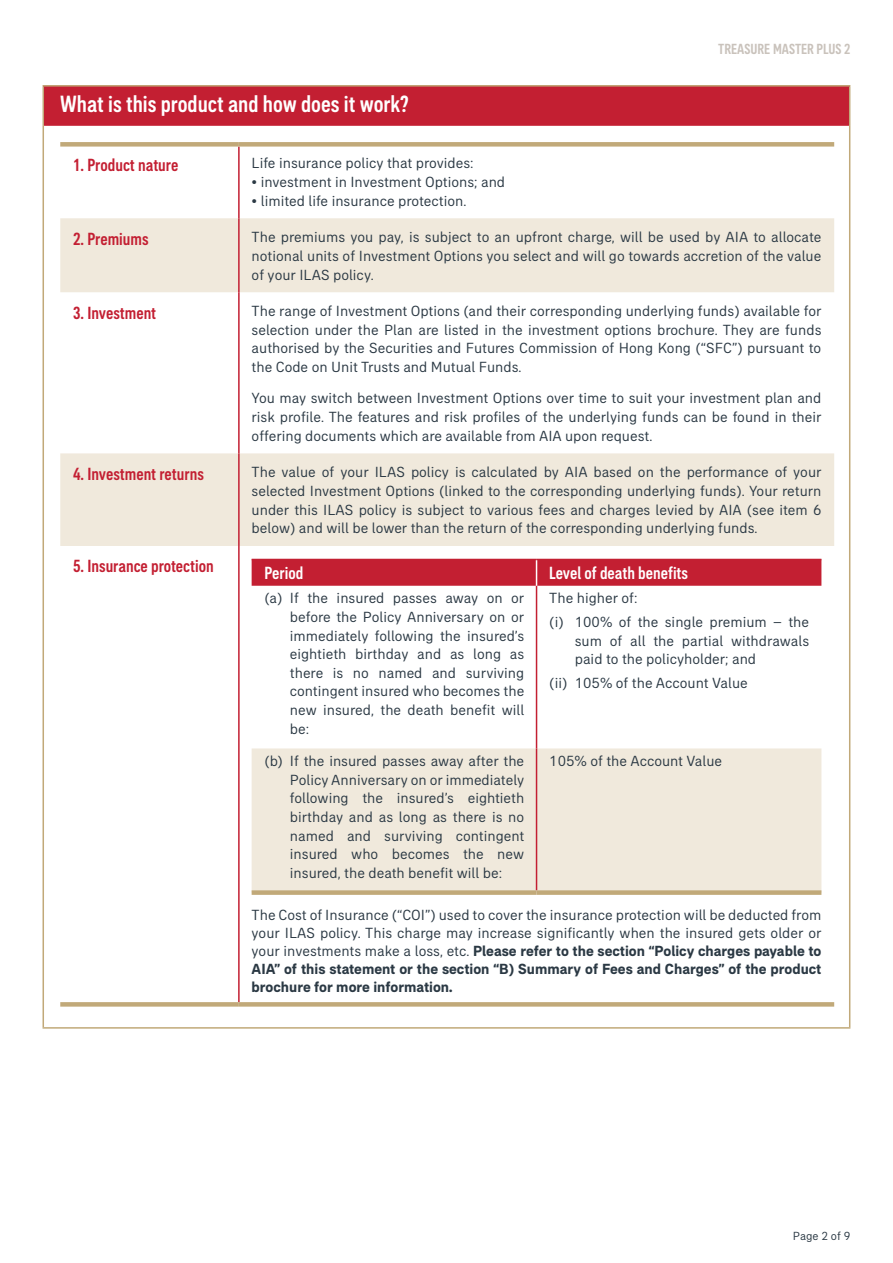
<style>
.page{position:relative;width:893px;height:1263px;background:#fff}
.page>*{position:absolute;margin:0;border:0;box-sizing:border-box;transform-origin:0 0}
.t1{font:500 condensed 24px "AIA Everest";color:#fff}
.t2{font:500 condensed 18px "AIA Everest";color:#c31f32}
.t3{font:500 condensed 18px "AIA Everest";color:#fff}
.t4{font:15px/18.6px "AIA Everest";color:#2b3944;text-align:justify}
.t5{font:500 condensed 15px "AIA Everest";color:#c9c2bb}
.t6{font:12px "AIA Everest";color:#2b3944}
.s1{font-weight:700}
</style>
<div class="page">
<div style="left:43px;top:86px;width:807px;height:39px;background:#c31f32"></div>
<hr style="left:43px;top:85px;width:807px;height:2px;background:#c1a979">
<hr style="left:43px;top:87px;width:1px;height:38px;background:#c1a979">
<hr style="left:849px;top:87px;width:1px;height:38px;background:#c1a979">
<hr style="left:43px;top:125px;width:1px;height:902px;background:#c1a979">
<hr style="left:849px;top:125px;width:1px;height:902px;background:#c1a979">
<hr style="left:43px;top:1027px;width:807px;height:2px;background:#c1a979">
<hr style="left:44px;top:124px;width:805px;height:2px;background:#c31f32">
<svg style="left:60px;top:218px;width:774px;height:328px;fill:#f0e9dc"></svg>
<hr style="left:238px;top:147px;width:2px;height:71px;background:#c31f32">
<hr style="left:238px;top:218px;width:2px;height:74px;background:#c31f32">
<hr style="left:238px;top:292px;width:2px;height:161px;background:#c31f32">
<hr style="left:238px;top:453px;width:2px;height:93px;background:#c31f32">
<hr style="left:238px;top:546px;width:2px;height:456px;background:#c31f32">
<div style="left:60px;top:142px;width:179px;height:5px;background:#c1a979"></div>
<div style="left:239px;top:142px;width:595px;height:5px;background:#c1a979"></div>
<div style="left:60px;top:1002px;width:179px;height:5px;background:#c1a979"></div>
<div style="left:239px;top:1002px;width:595px;height:5px;background:#c1a979"></div>
<div style="left:252px;top:748px;width:569px;height:142px;background:#f0e9dc"></div>
<hr style="left:536px;top:586px;width:1px;height:162px;background:#c31f32">
<hr style="left:536px;top:748px;width:1px;height:142px;background:#c31f32">
<div style="left:252px;top:559px;width:569px;height:27px;background:#c31f32"></div>
<div style="left:252px;top:890px;width:284px;height:5px;background:#c1a979"></div>
<div style="left:536px;top:890px;width:285px;height:5px;background:#c1a979"></div>
<h1 class="t1" style="left:60px;top:91px;width:350px">What is this product and how does it work?</h1>
<p class="t5" style="left:718px;top:40px;width:134px">TREASURE MASTER PLUS 2</p>
<p class="t2" style="left:73px;top:154px;width:107px">1. Product nature</p>
<p class="t4" style="left:252px;top:154px;width:223px">Life insurance policy that provides:</p>
<p class="t4" style="left:252px;top:172px;width:255px">• investment in Investment Options; and</p>
<p class="t4" style="left:252px;top:191px;width:216px">• limited life insurance protection.</p>
<p class="t2" style="left:73px;top:228px;width:77px">2. Premiums</p>
<p class="t4" style="left:252px;top:228px;width:571px">The premiums you pay, is subject to an upfront charge, will be used by AIA to allocate notional units of Investment Options you select and will go towards accretion of the value of your ILAS policy.</p>
<p class="t2" style="left:73px;top:302px;width:85px">3. Investment</p>
<p class="t4" style="left:252px;top:302px;width:571px">The range of Investment Options (and their corresponding underlying funds) available for selection under the Plan are listed in the investment options brochure. They are funds authorised by the Securities and Futures Commission of Hong Kong (“SFC”) pursuant to the Code on Unit Trusts and Mutual Funds.</p>
<p class="t4" style="left:252px;top:389px;width:571px">You may switch between Investment Options over time to suit your investment plan and risk profile. The features and risk profiles of the underlying funds can be found in their offering documents which are available from AIA upon request.</p>
<p class="t2" style="left:73px;top:463px;width:132px">4. Investment returns</p>
<p class="t4" style="left:252px;top:463px;width:571px">The value of your ILAS policy is calculated by AIA based on the performance of your selected Investment Options (linked to the corresponding underlying funds). Your return under this ILAS policy is subject to various fees and charges levied by AIA (see item 6 below) and will be lower than the return of the corresponding underlying funds.</p>
<p class="t2" style="left:73px;top:556px;width:142px">5. Insurance protection</p>
<p class="t3" style="left:264px;top:563px;width:41px">Period</p>
<p class="t3" style="left:549px;top:563px;width:140px">Level of death benefits</p>
<p class="t4" style="left:290px;top:589px;width:236px;text-indent:-26px">(a) If the insured passes away on or before the Policy Anniversary on or immediately following the insured’s eightieth birthday and as long as there is no named and surviving contingent insured who becomes the new insured, the death benefit will be:</p>
<p class="t4" style="left:549px;top:586px;width:261px;line-height:23.7px">The higher of:<br>(i) 100% of the single premium – the</p>
<p class="t4" style="left:575px;top:631px;width:236px">sum of all the partial withdrawals paid to the policyholder; and</p>
<p class="t4" style="left:549px;top:674px;width:200px">(ii) 105% of the Account Value</p>
<p class="t4" style="left:290px;top:751px;width:236px;text-indent:-26px">(b) If the insured passes away after the Policy Anniversary on or immediately following the insured’s eightieth birthday and as long as there is no named and surviving contingent insured who becomes the new insured, the death benefit will be:</p>
<p class="t4" style="left:549px;top:751px;width:174px">105% of the Account Value</p>
<p class="t4" style="left:252px;top:905px;width:571px;line-height:18px">The Cost of Insurance (“COI”) used to cover the insurance protection will be deducted from your ILAS policy. This charge may increase significantly when the insured gets older or your investments make a loss, etc. <span class="s1">Please refer to the section “Policy charges payable to AIA” of this statement or the section “B) Summary of Fees and Charges” of the product brochure for more information.</span></p>
<p class="t6" style="left:793px;top:1229px;width:59px">Page 2 of 9</p>
</div>
